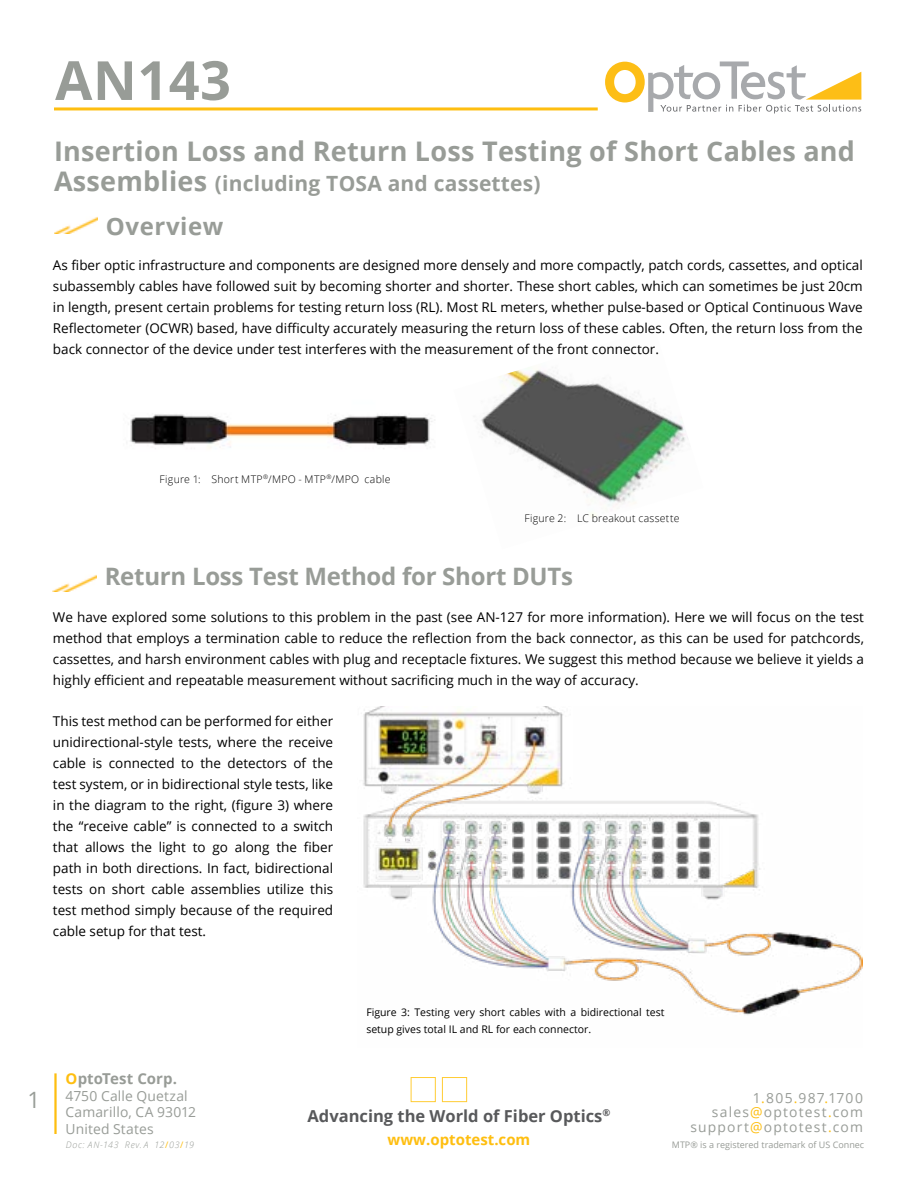
<style>
.page{position:relative;width:918px;height:1188px;background:#fff}
.page>*{position:absolute;margin:0;border:0;box-sizing:border-box;transform-origin:0 0}
.t1{font:700 54px "Open Sans";letter-spacing:.01em;color:#989c97}
.t2{font:700 27px "Open Sans";letter-spacing:.01em;color:#989c97}
.t3{font:700 24px "Open Sans";letter-spacing:-.01em;color:#989c97}
.t4{font:700 24px "Open Sans";letter-spacing:.025em;color:#989c97}
.t5{font:22.5px "Open Sans";color:#989d97}
.t6{font:700 21px "Open Sans";letter-spacing:.01em;color:#989c97}
.t7{font:700 16.5px "Open Sans";color:#58595b}
.t8{font:700 15px "Open Sans";color:#febe10}
.t9{font:700 15px "Open Sans";letter-spacing:.005em;color:#989c97}
.t10{font:13.8px/14.1px "Open Sans";letter-spacing:.085em;color:#989c97;text-align:right}
.t11{font:13.8px/16.5px "Open Sans";letter-spacing:.01em;color:#989c97}
.t12{font:13.5px/21px "Open Sans";color:#000;text-align:justify}
.t13{font:10.5px/16.5px "Open Sans";color:#000}
.t14{font:300 10.5px "Open Sans";letter-spacing:.02em;color:#000}
.t15{font:9px "Open Sans";color:#989c97}
.t16{font:italic 300 9px "Open Sans";letter-spacing:.075em;color:#989c97}
.s1{font-size:27px}
.s2{color:#febe10}
.s3{font-weight:400;font-style:normal;color:#febe10}
</style>
<div class="page">
<hr style="left:54px;top:1073px;width:3px;height:61px;background:#febe10">
<hr style="left:54px;top:107px;width:544px;height:3px;background:#febe10">
<svg style="left:605px;top:62px;width:256px;height:51px"></svg>
<div style="left:411px;top:1077px;width:25px;height:25px;background:#fff;border:1px solid #fc3"></div>
<div style="left:442px;top:1077px;width:25px;height:25px;background:#fff;border:1px solid #fc3"></div>
<img style="left:54px;top:217px;width:43px;height:17px">
<img style="left:53px;top:575px;width:43px;height:16px">
<img style="left:130px;top:414px;width:303px;height:35px">
<img style="left:480px;top:370px;width:208px;height:147px">
<img style="left:363px;top:707px;width:499px;height:308px">
<h1 class="t1" style="left:55px;top:42px;width:177px">AN143</h1>
<h2 class="t2" style="left:54px;top:132px;width:803px">Insertion Loss and Return Loss Testing of Short Cables and</h2>
<h3 class="t6" style="left:54px;top:168px;width:488px"><span class="s1">Assemblies</span> (including TOSA and cassettes)</h3>
<h3 class="t4" style="left:106px;top:210px;width:119px">Overview</h3>
<p class="t12" style="left:53px;top:254px;width:811px">As fiber optic infrastructure and components are designed more densely and more compactly, patch cords, cassettes, and optical subassembly cables have followed suit by becoming shorter and shorter. These short cables, which can sometimes be just 20cm in length, present certain problems for testing return loss (RL). Most RL meters, whether pulse-based or Optical Continuous Wave Reflectometer (OCWR) based, have difficulty accurately measuring the return loss of these cables. Often, the return loss from the back connector of the device under test interferes with the measurement of the front connector.</p>
<p class="t14" style="left:160px;top:472px;width:232px">Figure 1: Short MTP<sup>®</sup>/MPO - MTP<sup>®</sup>/MPO cable</p>
<p class="t14" style="left:525px;top:511px;width:156px">Figure 2: LC breakout cassette</p>
<h3 class="t3" style="left:105px;top:560px;width:470px">Return Loss Test Method for Short DUTs</h3>
<p class="t12" style="left:53px;top:607px;width:813px">We have explored some solutions to this problem in the past (see AN-127 for more information). Here we will focus on the test method that employs a termination cable to reduce the reflection from the back connector, as this can be used for patchcords, cassettes, and harsh environment cables with plug and receptacle fixtures. We suggest this method because we believe it yields a highly efficient and repeatable measurement without sacrificing much in the way of accuracy.</p>
<p class="t12" style="left:53px;top:711px;width:282px">This test method can be performed for either unidirectional-style tests, where the receive cable is connected to the detectors of the test system, or in bidirectional style tests, like in the diagram to the right, (figure 3) where the “receive cable” is connected to a switch that allows the light to go along the fiber path in both directions. In fact, bidirectional tests on short cable assemblies utilize this test method simply because of the required cable setup for that test.</p>
<h3 class="t5" style="left:27px;top:1085px;width:14px">1</h3>
<p class="t9" style="left:66px;top:1068px;width:113px"><span class="s2">O</span>ptoTest Corp.</p>
<p class="t11" style="left:66px;top:1087px;width:132px">4750 Calle Quetzal<br>Camarillo, CA 93012<br>United States</p>
<p class="t16" style="left:66px;top:1138px;width:130px">Doc: AN-143 Rev. A 12<span class="s3">/</span>03<span class="s3">/</span>19</p>
<p class="t13" style="left:366px;top:1004px;width:300px">Figure 3: Testing very short cables with a bidirectional test setup gives total IL and RL for each connector.</p>
<p class="t7" style="left:308px;top:1104px;width:304px">Advancing the World of Fiber Optics<sup>®</sup></p>
<p class="t8" style="left:388px;top:1129px;width:144px">www.optotest.com</p>
<p class="t10" style="left:690px;top:1091px;width:174px">1<span class="s2">.</span>805<span class="s2">.</span>987<span class="s2">.</span>1700 sales<span class="s2">@</span>optotest<span class="s2">.</span>com support<span class="s2">@</span>optotest<span class="s2">.</span>com</p>
<p class="t15" style="left:672px;top:1138px;width:194px">MTP® is a registered trademark of US Connec</p>
</div>
